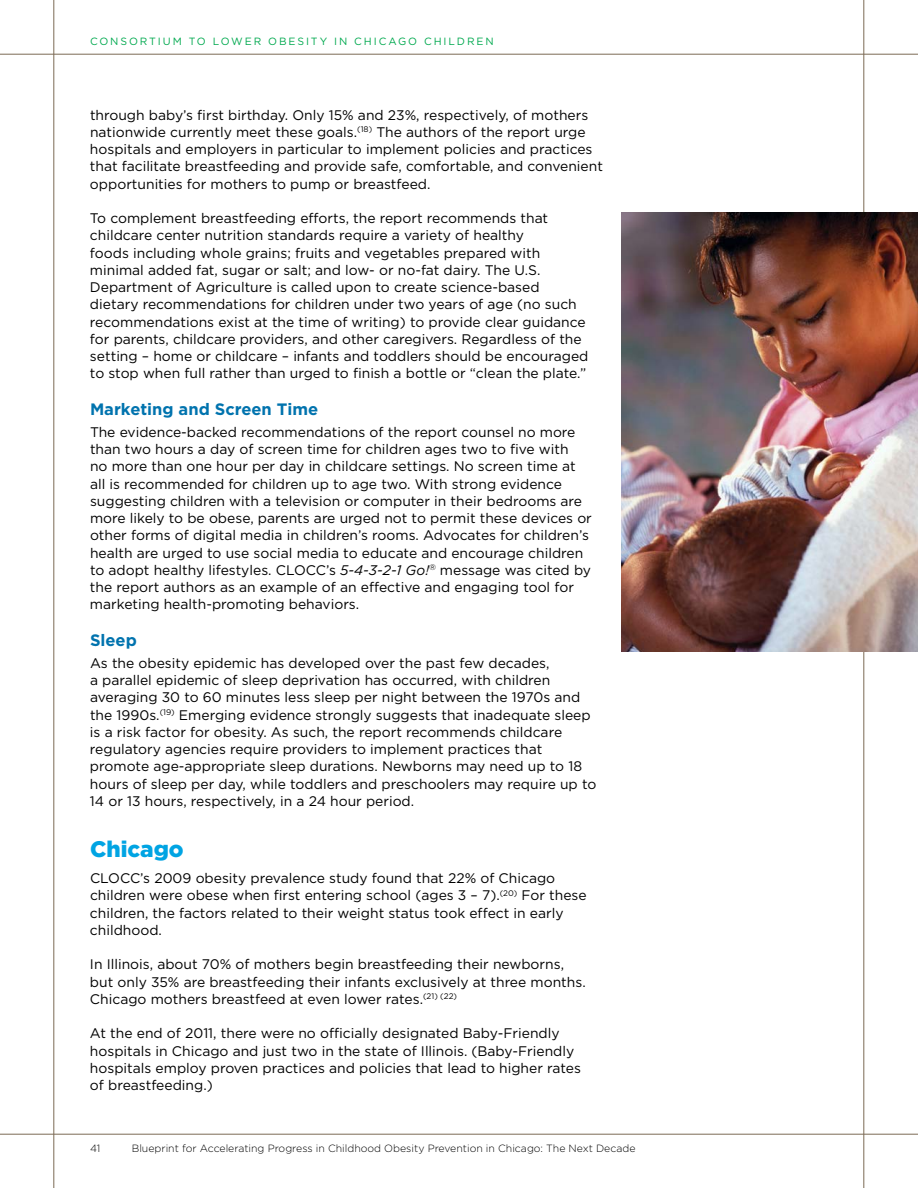
<style>
.page{position:relative;width:918px;height:1188px;background:#fff}
.page>*{position:absolute;margin:0;border:0;box-sizing:border-box;transform-origin:0 0}
.t1{font:900 22.5px "Gotham";color:#00a4e3}
.t2{font:700 16.5px "Gotham";color:#0073ae}
.t3{font:13.8px/17.2px "Gotham";color:#000}
.t4{font:300 10.5px "Gotham";color:#000}
.t5{font:10.5px "Gotham";letter-spacing:.18em;color:#00a94f}
.s1{font-style:italic}
</style>
<div class="page">
<hr style="left:54px;top:0;width:1px;height:1188px;background:#7c6a55">
<hr style="left:864px;top:0;width:1px;height:1188px;background:#7c6a55">
<hr style="left:0;top:54px;width:918px;height:1px;background:#7c6a55">
<hr style="left:0;top:1134px;width:918px;height:1px;background:#7c6a55">
<img style="left:621px;top:212px;width:297px;height:439px">
<p class="t5" style="left:90px;top:35px;width:405px">Consortium to Lower O besity in Chicago Chil dren</p>
<p class="t3" style="left:90px;top:106px;width:515px">through baby’s first birthday. Only 15% and 23%, respectively, of mothers nationwide currently meet these goals.<sup>(18)</sup> The authors of the report urge hospitals and employers in particular to implement policies and practices that facilitate breastfeeding and provide safe, comfortable, and convenient opportunities for mothers to pump or breastfeed.</p>
<p class="t3" style="left:90px;top:209px;width:500px">To complement breastfeeding efforts, the report recommends that childcare center nutrition standards require a variety of healthy<br>foods including whole grains; fruits and vegetables prepared with minimal added fat, sugar or salt; and low- or no-fat dairy. The U.S.<br>Department of Agriculture is called upon to create science-based dietary recommendations for children under two years of age (no such recommendations exist at the time of writing) to provide clear guidance for parents, childcare providers, and other caregivers. Regardless of the setting – home or childcare – infants and toddlers should be encouraged to stop when full rather than urged to finish a bottle or “clean the plate.”</p>
<p class="t2" style="left:90px;top:400px;width:230px">Marketing and Screen Time</p>
<p class="t3" style="left:90px;top:423px;width:503px">The evidence-backed recommendations of the report counsel no more than two hours a day of screen time for children ages two to five with<br>no more than one hour per day in childcare settings. No screen time at all is recommended for children up to age two. With strong evidence suggesting children with a television or computer in their bedrooms are more likely to be obese, parents are urged not to permit these devices or other forms of digital media in children’s rooms. Advocates for children’s health are urged to use social media to educate and encourage children to adopt healthy lifestyles. CLOCC’s <span class="s1">5-4-3-2-1 Go!</span><sup>®</sup> message was cited by the report authors as an example of an effective and engaging tool for marketing health-promoting behaviors.</p>
<p class="t2" style="left:90px;top:631px;width:48px">Sleep</p>
<p class="t3" style="left:90px;top:654px;width:508px">As the obesity epidemic has developed over the past few decades,<br>a parallel epidemic of sleep deprivation has occurred, with children averaging 30 to 60 minutes less sleep per night between the 1970s and the 1990s.<sup>(19)</sup> Emerging evidence strongly suggests that inadequate sleep is a risk factor for obesity. As such, the report recommends childcare regulatory agencies require providers to implement practices that promote age-appropriate sleep durations. Newborns may need up to 18 hours of sleep per day, while toddlers and preschoolers may require up to 14 or 13 hours, respectively, in a 24 hour period.</p>
<h1 class="t1" style="left:90px;top:836px;width:95px">Chicago</h1>
<p class="t3" style="left:90px;top:869px;width:498px">CLOCC’s 2009 obesity prevalence study found that 22% of Chicago children were obese when first entering school (ages 3 – 7).<sup>(20)</sup> For these children, the factors related to their weight status took effect in early childhood.</p>
<p class="t3" style="left:90px;top:956px;width:497px">In Illinois, about 70% of mothers begin breastfeeding their newborns, but only 35% are breastfeeding their infants exclusively at three months.<br>Chicago mothers breastfeed at even lower rates.<sup>(21)</sup> <sup>(22)</sup></p>
<p class="t3" style="left:90px;top:1025px;width:492px">At the end of 2011, there were no officially designated Baby-Friendly hospitals in Chicago and just two in the state of Illinois. (Baby-Friendly hospitals employ proven practices and policies that lead to higher rates of breastfeeding.)</p>
<p class="t4" style="left:90px;top:1142px;width:12px">41</p>
<p class="t4" style="left:132px;top:1142px;width:505px">Blueprint for Accelerating Progress in Childhood Obesity Prevention in Chicago: The Next Decade</p>
</div>
